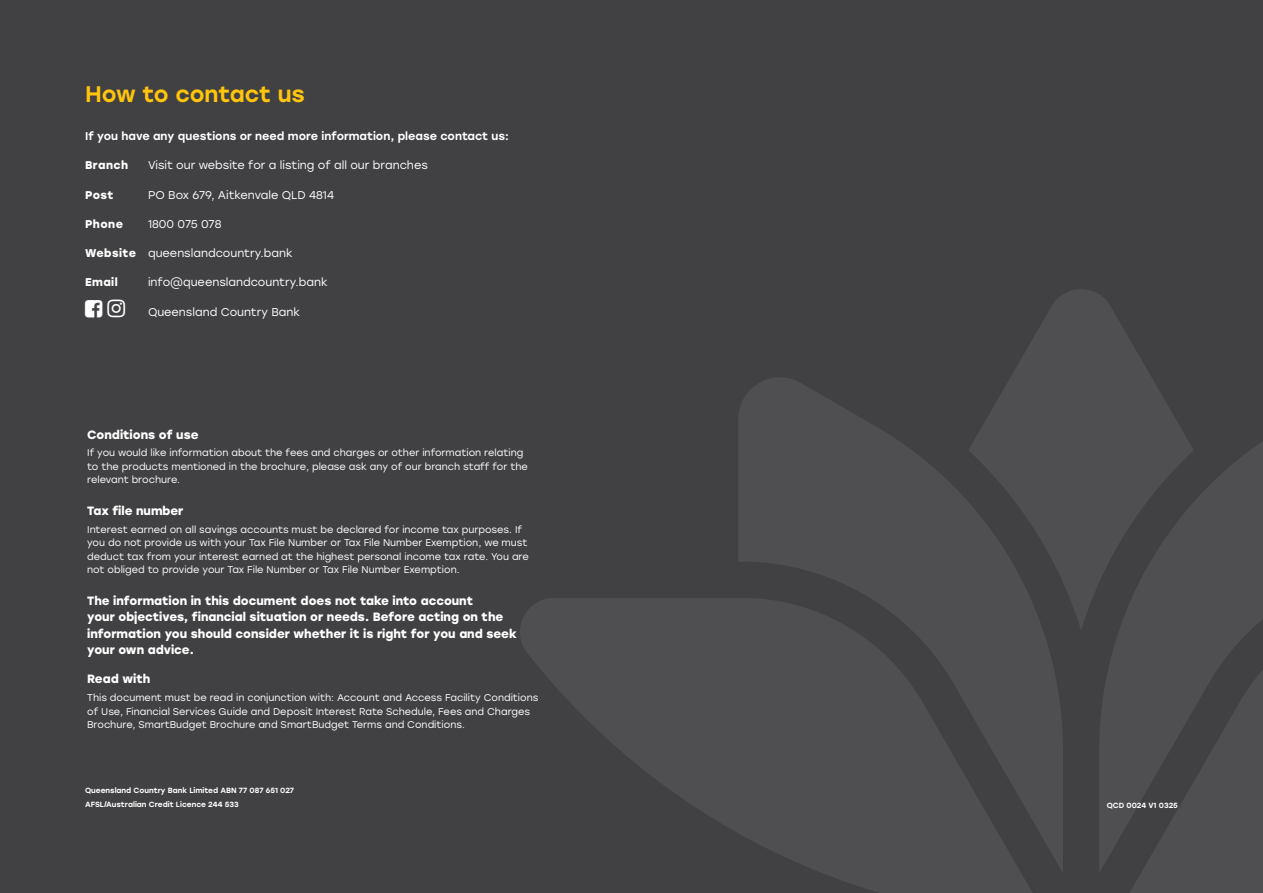
<style>
.page{position:relative;width:1263px;height:893px;background:#414042}
.page>*{position:absolute;margin:0;border:0;box-sizing:border-box;transform-origin:0 0}
.t1{font:500 22.5px "Stolzl";color:#ffc40c}
.t2{font:700 12px/16.5px "Stolzl";color:#fff}
.t3{font:11.25px "Stolzl";color:#fff}
.t4{font:500 11.25px "Stolzl";color:#fff}
.t5{font:700 11.25px "Stolzl";letter-spacing:.04em;color:#fff}
.t6{font:9.75px/13.5px "Stolzl";color:#fff}
.t7{font:500 7.5px/13.5px "Stolzl";color:#fff}
.s1{font-weight:700}
</style>
<div class="page">
<svg style="left:1012px;top:289px;width:138px;height:339px;fill:#4f4e51"></svg>
<svg style="left:739px;top:375px;width:324px;height:497px;fill:#4f4e51"></svg>
<div style="left:1130px;top:873px;width:133px;height:20px;background:#4f4e51"></div>
<svg style="left:1099px;top:375px;width:164px;height:498px;fill:#4f4e51"></svg>
<svg style="left:520px;top:598px;width:529px;height:295px;fill:#4f4e51"></svg>
<h1 class="t1" style="left:85px;top:78px;width:221px">How to contact us</h1>
<p class="t4" style="left:85px;top:128px;width:425px">If you have any questions or need more information, please contact us:</p>
<p class="t5" style="left:85px;top:157px;width:45px">Branch</p>
<p class="t3" style="left:148px;top:158px;width:281px">Visit our website for a listing of all our branches</p>
<p class="t5" style="left:85px;top:187px;width:30px">Post</p>
<p class="t3" style="left:148px;top:187px;width:188px">PO Box 679, Aitkenvale QLD 4814</p>
<p class="t5" style="left:85px;top:216px;width:39px">Phone</p>
<p class="t3" style="left:148px;top:216px;width:75px">1800 075 078</p>
<p class="t3" style="left:85px;top:245px;width:209px"><span class="s1">Website</span> queenslandcountry.bank</p>
<p class="t5" style="left:85px;top:274px;width:34px">Email</p>
<p class="t3" style="left:148px;top:275px;width:181px">info@queenslandcountry.bank</p>
<p class="t3" style="left:107px;top:304px;width:194px">■▲▼ Queensland Country Bank</p>
<p class="t2" style="left:87px;top:426px;width:113px">Conditions of use</p>
<p class="t6" style="left:87px;top:446px;width:442px">If you would like information about the fees and charges or other information relating to the products mentioned in the brochure, please ask any of our branch staff for the relevant brochure.</p>
<p class="t2" style="left:87px;top:502px;width:98px">Tax file number</p>
<p class="t6" style="left:87px;top:522px;width:443px">Interest earned on all savings accounts must be declared for income tax purposes. If you do not provide us with your Tax File Number or Tax File Number Exemption, we must deduct tax from your interest earned at the highest personal income tax rate. You are not obliged to provide your Tax File Number or Tax File Number Exemption.</p>
<p class="t2" style="left:87px;top:591px;width:431px">The information in this document does not take into account<br>your objectives, financial situation or needs. Before acting on the information you should consider whether it is right for you and seek your own advice.</p>
<p class="t2" style="left:87px;top:670px;width:65px">Read with</p>
<p class="t6" style="left:87px;top:690px;width:453px">This document must be read in conjunction with: Account and Access Facility Conditions of Use, Financial Services Guide and Deposit Interest Rate Schedule, Fees and Charges<br>Brochure, SmartBudget Brochure and SmartBudget Terms and Conditions.</p>
<p class="t7" style="left:85px;top:783px;width:211px">Queensland Country Bank Limited ABN 77 087 651 027<br>AFSL/Australian Credit Licence 244 533</p>
<p class="t7" style="left:1107px;top:798px;width:73px">QCD 0024 V1 0325</p>
</div>
